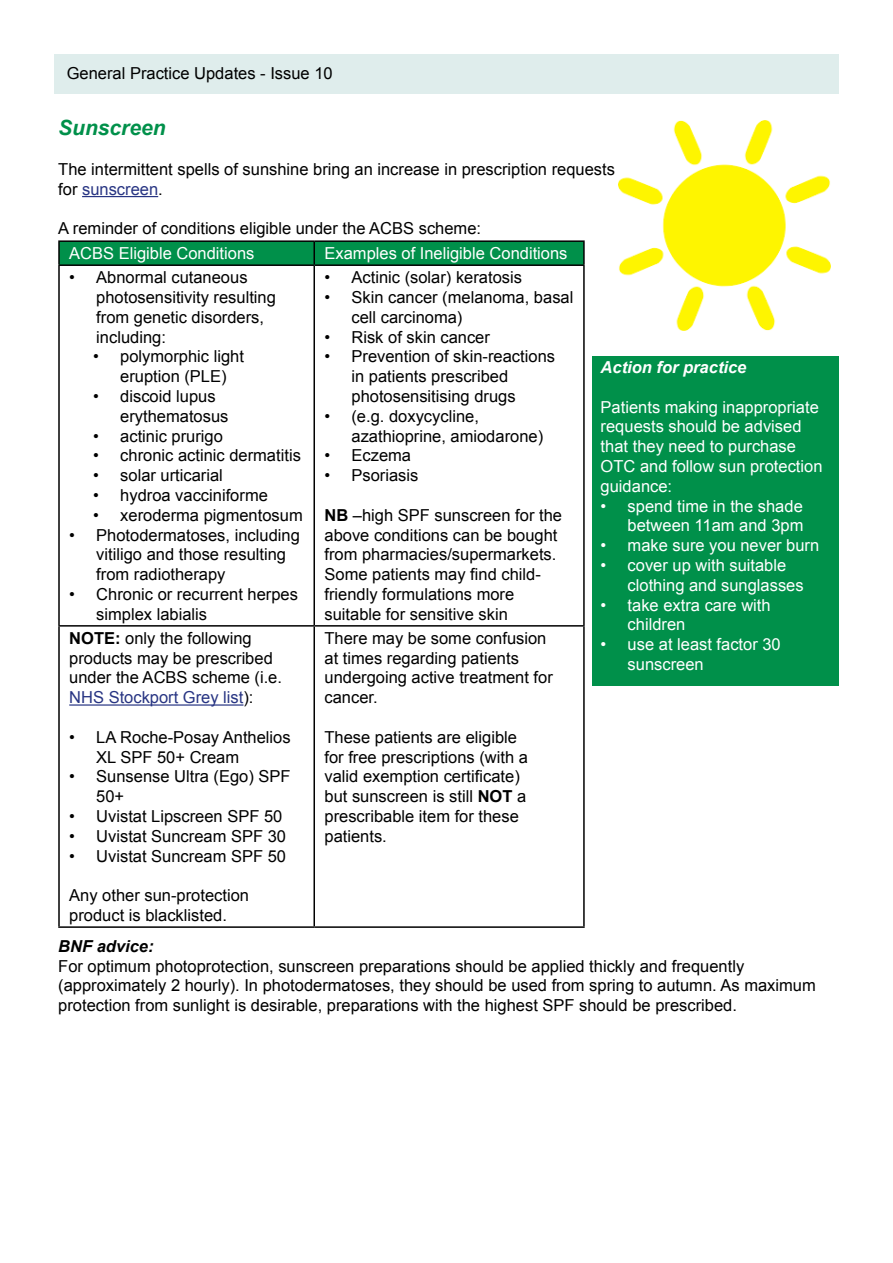
<style>
.page{position:relative;width:893px;height:1263px;background:#fff}
.page>*{position:absolute;margin:0;border:0;box-sizing:border-box;transform-origin:0 0}
.t1{font:italic 700 21px "Arial";color:#00904a}
.t2{font:16.5px/19.8px "Arial";color:#000}
.t3{font:16.5px/19.8px "Arial";color:#fff}
.t4{font:italic 700 16.5px "Arial";color:#fff}
.t5{font:italic 700 16.5px "Arial";color:#000}
.s1{color:#283583}
.s2{font-weight:700}
</style>
<div class="page">
<div style="left:54px;top:54px;width:785px;height:40px;background:#dfedec"></div>
<hr style="left:82px;top:196px;width:76px;height:1px;background:#283583">
<div style="left:60px;top:242px;width:523px;height:22px;background:#00904a"></div>
<hr style="left:58px;top:240px;width:256px;height:2px;background:#000">
<hr style="left:58px;top:242px;width:2px;height:22px;background:#000">
<hr style="left:314px;top:240px;width:271px;height:2px;background:#000">
<hr style="left:313px;top:242px;width:2px;height:22px;background:#000">
<hr style="left:583px;top:242px;width:2px;height:22px;background:#000">
<hr style="left:58px;top:264px;width:256px;height:2px;background:#000">
<hr style="left:58px;top:266px;width:2px;height:359px;background:#000">
<hr style="left:314px;top:264px;width:271px;height:2px;background:#000">
<hr style="left:313px;top:266px;width:2px;height:359px;background:#000">
<hr style="left:583px;top:266px;width:2px;height:359px;background:#000">
<hr style="left:58px;top:625px;width:256px;height:2px;background:#000">
<hr style="left:58px;top:627px;width:2px;height:299px;background:#000">
<hr style="left:314px;top:625px;width:271px;height:2px;background:#000">
<hr style="left:313px;top:627px;width:2px;height:299px;background:#000">
<hr style="left:583px;top:627px;width:2px;height:299px;background:#000">
<hr style="left:58px;top:926px;width:256px;height:2px;background:#000">
<hr style="left:314px;top:926px;width:271px;height:2px;background:#000">
<hr style="left:69px;top:704px;width:174px;height:2px;background:#283583">
<div style="left:592px;top:357px;width:247px;height:329px;background:#00904a"></div>
<img style="left:619px;top:120px;width:211px;height:211px">
<p class="t2" style="left:67px;top:63px;width:267px">General Practice Updates - Issue 10</p>
<p class="t1" style="left:58px;top:114px;width:109px">Sunscreen</p>
<p class="t2" style="left:58px;top:159px;width:558px">The intermittent spells of sunshine bring an increase in prescription requests for <span class="s1">sunscreen</span>.</p>
<p class="t2" style="left:58px;top:219px;width:424px">A reminder of conditions eligible under the ACBS scheme:</p>
<p class="t3" style="left:69px;top:244px;width:187px">ACBS Eligible Conditions</p>
<p class="t3" style="left:324px;top:244px;width:245px">Examples of Ineligible Conditions</p>
<p class="t2" style="left:96px;top:268px;width:181px;text-indent:-27px">• Abnormal cutaneous photosensitivity resulting from genetic disorders, including:</p>
<p class="t2" style="left:93px;top:347px;width:152px;text-align:center">• polymorphic light eruption (PLE)</p>
<p class="t2" style="left:120px;top:386px;width:110px;text-indent:-27px">• discoid lupus erythematosus</p>
<p class="t2" style="left:93px;top:426px;width:131px">• actinic prurigo</p>
<p class="t2" style="left:93px;top:446px;width:209px">• chronic actinic dermatitis</p>
<p class="t2" style="left:93px;top:466px;width:131px">• solar urticarial</p>
<p class="t2" style="left:93px;top:485px;width:176px">• hydroa vacciniforme</p>
<p class="t2" style="left:93px;top:505px;width:211px">• xeroderma pigmentosum</p>
<p class="t2" style="left:96px;top:525px;width:205px;text-indent:-27px">• Photodermatoses, including vitiligo and those resulting from radiotherapy</p>
<p class="t2" style="left:96px;top:584px;width:203px;text-indent:-27px">• Chronic or recurrent herpes simplex labialis</p>
<p class="t2" style="left:324px;top:268px;width:199px">• Actinic (solar) keratosis</p>
<p class="t2" style="left:351px;top:287px;width:223px;text-indent:-27px">• Skin cancer (melanoma, basal cell carcinoma)</p>
<p class="t2" style="left:324px;top:327px;width:167px">• Risk of skin cancer</p>
<p class="t2" style="left:351px;top:347px;width:205px;text-indent:-27px">• Prevention of skin-reactions in patients prescribed photosensitising drugs</p>
<p class="t2" style="left:351px;top:406px;width:193px;text-indent:-27px">• (e.g. doxycycline, azathioprine, amiodarone)</p>
<p class="t2" style="left:324px;top:446px;width:88px">• Eczema</p>
<p class="t2" style="left:324px;top:466px;width:95px">• Psoriasis</p>
<p class="t2" style="left:324px;top:505px;width:239px"><span class="s2">NB</span> –high SPF sunscreen for the above conditions can be bought from pharmacies/supermarkets.<br>Some patients may find child&shy;friendly formulations more suitable for sensitive skin</p>
<p class="t4" style="left:601px;top:356px;width:147px">Action for practice</p>
<p class="t3" style="left:601px;top:397px;width:223px">Patients making inappropriate requests should be advised that they need to purchase<br>OTC and follow sun protection guidance:</p>
<p class="t3" style="left:601px;top:496px;width:204px;text-align:right">• spend time in the shade between 11am and 3pm</p>
<p class="t3" style="left:601px;top:536px;width:220px">• make sure you never burn</p>
<p class="t3" style="left:628px;top:555px;width:178px;text-indent:-27px">• cover up with suitable clothing and sunglasses</p>
<p class="t3" style="left:628px;top:595px;width:145px;text-indent:-27px">• take extra care with children</p>
<p class="t3" style="left:628px;top:635px;width:155px;text-indent:-27px">• use at least factor 30 sunscreen</p>
<p class="t2" style="left:69px;top:628px;width:214px"><span class="s2">NOTE:</span> only the following products may be prescribed under the ACBS scheme (i.e.<br><span class="s1">NHS Stockport Grey list</span>):</p>
<p class="t2" style="left:96px;top:727px;width:196px;text-indent:-27px">• LA Roche-Posay Anthelios<br>XL SPF 50+ Cream</p>
<p class="t2" style="left:96px;top:767px;width:196px;text-indent:-27px">• Sunsense Ultra (Ego) SPF<br>50+</p>
<p class="t2" style="left:69px;top:806px;width:215px">• Uvistat Lipscreen SPF 50</p>
<p class="t2" style="left:69px;top:826px;width:218px">• Uvistat Suncream SPF 30</p>
<p class="t2" style="left:69px;top:846px;width:218px">• Uvistat Suncream SPF 50</p>
<p class="t2" style="left:69px;top:886px;width:181px">Any other sun-protection product is blacklisted.</p>
<p class="t2" style="left:324px;top:628px;width:230px">There may be some confusion at times regarding patients undergoing active treatment for cancer.</p>
<p class="t2" style="left:324px;top:727px;width:205px">These patients are eligible for free prescriptions (with a valid exemption certificate) but sunscreen is still <span class="s2">NOT</span> a prescribable item for these patients.</p>
<p class="t5" style="left:58px;top:935px;width:97px">BNF advice:</p>
<p class="t2" style="left:58px;top:956px;width:759px">For optimum photoprotection, sunscreen preparations should be applied thickly and frequently (approximately 2 hourly). In photodermatoses, they should be used from spring to autumn. As maximum protection from sunlight is desirable, preparations with the highest SPF should be prescribed.</p>
</div>
